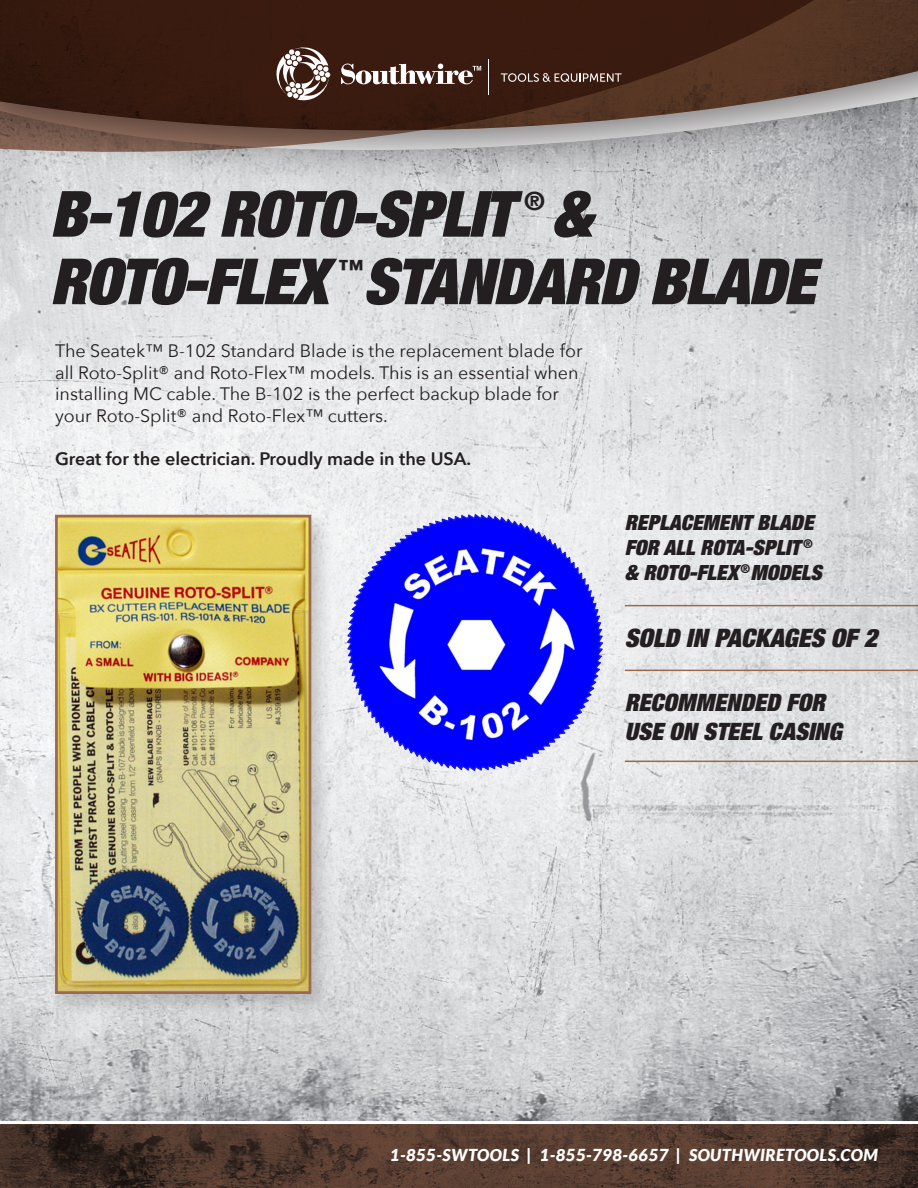
<style>
.page{position:relative;width:918px;height:1188px;background:#fff}
.page>*{position:absolute;margin:0;border:0;box-sizing:border-box;transform-origin:0 0}
.t1{font:italic 900 condensed 63.75px "Helvetica Neue LT Pro";letter-spacing:-.02em;color:#231f20}
.t2{font:italic 900 condensed 25.5px "Helvetica Neue LT Pro";color:#231f20}
.t3{font:800 25.35px "Helvetica Neue LT Pro";color:#231f20}
.t4{font:italic 900 condensed 24px "Helvetica Neue LT Pro";color:#231f20}
.t5{font:italic 900 condensed 21px "Helvetica Neue LT Pro";color:#231f20}
.t6{font:18px/21.6px "Avenir Next";color:#231f20}
.t7{font:600 18px "Avenir Next";color:#231f20}
.t8{font:italic 900 16.5px "Lato";letter-spacing:.03em;color:#fff}
</style>
<div class="page">
<img style="left:0;top:189px;width:918px;height:932px">
<img style="left:878px;top:0;width:40px;height:148px">
<svg style="left:0;top:0;width:878px;height:210px;background:#76645d"></svg>
<svg style="left:277px;top:47px;width:54px;height:53px"></svg>
<hr style="left:489px;top:59px;width:1px;height:35px;background:#fff">
<svg style="left:501px;top:73px;width:121px;height:9px"></svg>
<svg style="left:341px;top:64px;width:140px;height:20px"></svg>
<hr style="left:625px;top:605px;width:293px;height:1px;background:#9b694d">
<hr style="left:625px;top:670px;width:293px;height:1px;background:#9b694d">
<hr style="left:625px;top:761px;width:293px;height:1px;background:#9b694d">
<svg style="left:0;top:1124px;width:918px;height:64px;background:#4e372c"></svg>
<div style="left:50px;top:510px;width:284px;height:506px;background:#231f20;opacity:.2"></div>
<img style="left:59px;top:519px;width:248px;height:471px">
<div style="left:55px;top:515px;width:256px;height:479px;border:3px solid #9b694d"></div>
<img style="left:347px;top:515px;width:256px;height:255px">
<p class="t1" style="left:50px;top:174px;width:464px">B-102 ROTO-SPLIT</p>
<p class="t3" style="left:525px;top:186px;width:22px">®</p>
<p class="t1" style="left:552px;top:174px;width:42px">&amp;</p>
<p class="t1" style="left:50px;top:241px;width:279px">ROTO-FLEX</p>
<p class="t3" style="left:338px;top:254px;width:27px">™</p>
<p class="t1" style="left:363px;top:241px;width:454px">STANDARD BLADE</p>
<p class="t6" style="left:55px;top:339px;width:529px">The Seatek™ B-102 Standard Blade is the replacement blade for all Roto-Split® and Roto-Flex™ models. This is an essential when installing MC cable. The B-102 is the perfect backup blade for your Roto-Split® and Roto-Flex™ cutters.</p>
<p class="t7" style="left:55px;top:443px;width:418px">Great for the electrician. Proudly made in the USA.</p>
<p class="t5" style="left:625px;top:509px;width:190px">REPLACEMENT BLADE</p>
<p class="t5" style="left:625px;top:534px;width:190px">FOR ALL ROTA-SPLIT <sup>®</sup></p>
<p class="t5" style="left:625px;top:559px;width:199px">&amp; ROTO-FLEX <sup>®</sup>MODELS</p>
<p class="t2" style="left:625px;top:622px;width:254px">SOLD IN PACKAGES OF 2</p>
<p class="t4" style="left:625px;top:687px;width:202px">RECOMMENDED FOR</p>
<p class="t4" style="left:625px;top:716px;width:218px">USE ON STEEL CASING</p>
<p class="t8" style="left:390px;top:1145px;width:489px">1-855-SWTOOLS | 1-855-798-6657 | SOUTHWIRETOOLS.COM</p>
</div>
